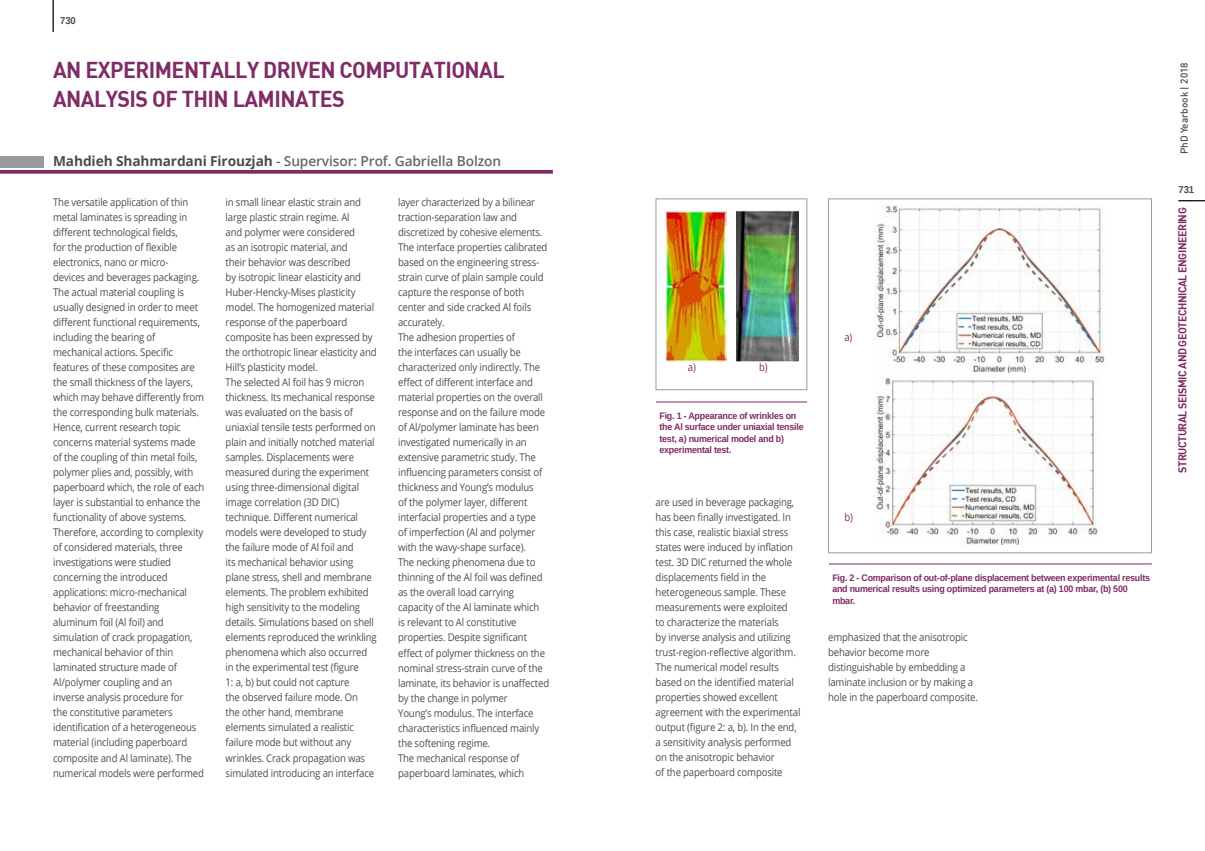
<style>
.page{position:relative;width:1205px;height:851px;background:#fff}
.page>*{position:absolute;margin:0;border:0;box-sizing:border-box;transform-origin:0 0}
.t1{font:22.5px "DIN Bold";letter-spacing:-.025em;color:#7f2b65;scale:.95 1}
.t2{font:600 13.75px "Open Sans";letter-spacing:-.01em;color:#666767}
.t3{font:700 11.25px "DIN";letter-spacing:-.04em;color:#7f2b65;scale:.95 1}
.t4{font:10.62px/15px "Open Sans";letter-spacing:-.015em;color:#4b4d4d;scale:.9 1}
.t5{font:10.62px "Open Sans";color:#7f2b65;scale:.9 1}
.t6{font:500 10px "DIN";color:#4b4d4d}
.t7{font:700 10px "Arimo";letter-spacing:-.01em;color:#4b4d4d;scale:.95 1}
.t8{font:700 9.38px/11.2px "Arimo";letter-spacing:-.025em;color:#7f2b65;scale:.95 1}
.s1{font-weight:700;color:#4b4d4d}
</style>
<div class="page">
<hr style="left:53px;top:0;width:1px;height:32px;background:#000">
<hr style="left:656px;top:401px;width:151px;height:1px;background:#7f2b65">
<hr style="left:829px;top:563px;width:323px;height:1px;background:#7f2b65">
<div style="left:656px;top:198px;width:151px;height:192px;background:#fff;border:1px solid #999b9c"></div>
<div style="left:828px;top:198px;width:324px;height:355px;background:#fff;border:1px solid #999b9c"></div>
<img style="left:665px;top:210px;width:62px;height:151px">
<img style="left:736px;top:210px;width:62px;height:151px">
<img style="left:874px;top:204px;width:231px;height:169px">
<img style="left:874px;top:376px;width:224px;height:168px">
<svg style="left:1178px;top:200px;width:27px;height:1px"></svg>
<div style="left:0;top:156px;width:44px;height:11px;background:#999b9c"></div>
<svg style="left:0;top:170px;width:553px;height:4px;background:#883b70"></svg>
<p class="t7" style="left:60px;top:14px;width:18px">730</p>
<h1 class="t1" style="left:53px;top:55px;width:88px">AN EXPERIMENTALLY</h1>
<h1 class="t1" style="left:263px;top:55px;width:27px">DRIVEN</h1>
<h1 class="t1" style="left:339px;top:55px;width:16px">COM</h1>
<h1 class="t1" style="left:382px;top:55px;width:28px">PUTATIONAL</h1>
<h1 class="t1" style="left:53px;top:84px;width:15px">ANALY</h1>
<h1 class="t1" style="left:117px;top:84px;width:81px">SIS OF THIN</h1>
<h1 class="t1" style="left:233px;top:84px;width:14px">LAMINATE</h1>
<h1 class="t1" style="left:332px;top:84px;width:15px">S</h1>
<p class="t2" style="left:53px;top:152px;width:450px"><span class="s1">Mahdieh Shahmardani Firouzjah</span> - Supervisor: Prof. Gabriella Bolzon</p>
<p class="t4" style="left:53px;top:194px;width:169px">The versatile application of thin metal laminates is spreading in different technological fields,<br>for the production of flexible electronics, nano or micro-<br>devices and beverages packaging.<br>The actual material coupling is usually designed in order to meet different functional requirements, including the bearing of mechanical actions. Specific features of these composites are the small thickness of the layers, which may behave differently from the corresponding bulk materials.<br>Hence, current research topic concerns material systems made of the coupling of thin metal foils, polymer plies and, possibly, with paperboard which, the role of each layer is substantial to enhance the functionality of above systems.<br>Therefore, according to complexity of considered materials, three investigations were studied concerning the introduced applications: micro-mechanical behavior of freestanding aluminum foil (Al foil) and simulation of crack propagation, mechanical behavior of thin laminated structure made of<br>Al/polymer coupling and an inverse analysis procedure for<br>the constitutive parameters identification of a heterogeneous material (including paperboard composite and Al laminate). The numerical models were performed</p>
<p class="t4" style="left:226px;top:194px;width:169px">in small linear elastic strain and large plastic strain regime. Al<br>and polymer were considered<br>as an isotropic material, and<br>their behavior was described<br>by isotropic linear elasticity and<br>Huber-Hencky-Mises plasticity model. The homogenized material response of the paperboard composite has been expressed by the orthotropic linear elasticity and<br>Hill’s plasticity model.<br>The selected Al foil has 9 micron thickness. Its mechanical response was evaluated on the basis of uniaxial tensile tests performed on plain and initially notched material samples. Displacements were measured during the experiment using three-dimensional digital image correlation (3D DIC) technique. Different numerical models were developed to study the failure mode of Al foil and<br>its mechanical behavior using plane stress, shell and membrane elements. The problem exhibited high sensitivity to the modeling details. Simulations based on shell elements reproduced the wrinkling phenomena which also occurred in the experimental test (figure<br>1: a, b) but could not capture<br>the observed failure mode. On<br>the other hand, membrane elements simulated a realistic failure mode but without any wrinkles. Crack propagation was simulated introducing an interface</p>
<p class="t4" style="left:398px;top:194px;width:169px">layer characterized by a bilinear traction-separation law and discretized by cohesive elements.<br>The interface properties calibrated based on the engineering stress&shy;strain curve of plain sample could capture the response of both center and side cracked Al foils accurately.<br>The adhesion properties of<br>the interfaces can usually be characterized only indirectly. The effect of different interface and material properties on the overall response and on the failure mode of Al/polymer laminate has been investigated numerically in an extensive parametric study. The influencing parameters consist of thickness and Young’s modulus<br>of the polymer layer, different interfacial properties and a type<br>of imperfection (Al and polymer with the wavy-shape surface).<br>The necking phenomena due to thinning of the Al foil was defined as the overall load carrying capacity of the Al laminate which<br>is relevant to Al constitutive properties. Despite significant effect of polymer thickness on the nominal stress-strain curve of the laminate, its behavior is unaffected by the change in polymer<br>Young’s modulus. The interface characteristics influenced mainly the softening regime.<br>The mechanical response of paperboard laminates, which</p>
<p class="t5" style="left:688px;top:360px;width:10px">a)</p>
<p class="t5" style="left:759px;top:360px;width:11px">b)</p>
<p class="t8" style="left:659px;top:410px;width:153px">Fig. 1 - Appearance of wrinkles on the Al surface under uniaxial tensile test, a) numerical model and b) experimental test.</p>
<p class="t4" style="left:656px;top:494px;width:162px">are used in beverage packaging, has been finally investigated. In this case, realistic biaxial stress states were induced by inflation test. 3D DIC returned the whole displacements field in the heterogeneous sample. These measurements were exploited<br>to characterize the materials<br>by inverse analysis and utilizing trust-region-reflective algorithm.<br>The numerical model results based on the identified material properties showed excellent agreement with the experimental output (figure 2: a, b). In the end, a sensitivity analysis performed on the anisotropic behavior<br>of the paperboard composite</p>
<p class="t5" style="left:844px;top:330px;width:10px">a)</p>
<p class="t5" style="left:844px;top:510px;width:11px">b)</p>
<p class="t8" style="left:832px;top:572px;width:336px">Fig. 2 - Comparison of out-of-plane displacement between experimental results and numerical results using optimized parameters at (a) 100 mbar, (b) 500 mbar.</p>
<p class="t4" style="left:828px;top:629px;width:168px">emphasized that the anisotropic behavior become more distinguishable by embedding a laminate inclusion or by making a hole in the paperboard composite.</p>
<p class="t6" style="left:1178px;top:154px;width:93px;rotate:-90deg">PhD Yearbook | 2018</p>
<p class="t7" style="left:1178px;top:182px;width:18px">731</p>
<p class="t3" style="left:1175px;top:473px;width:279px;rotate:-90deg">Structural Seismic and Geotechnical Engineering</p>
</div>
